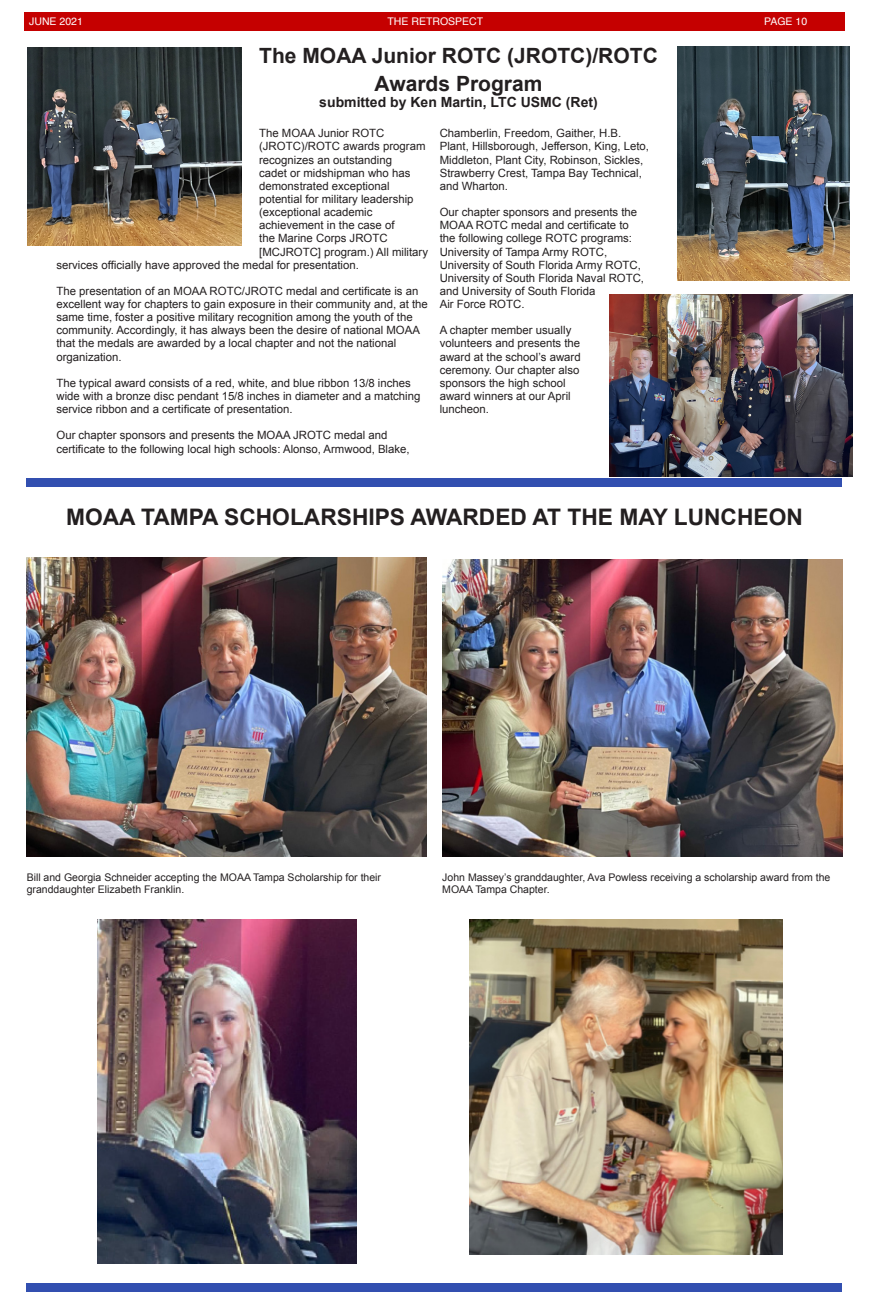
<style>
.page{position:relative;width:869px;height:1303px;background:#fff}
.page>*{position:absolute;margin:0;border:0;box-sizing:border-box;transform-origin:0 0}
.t1{font:700 22.75px "Arial";color:#231f20}
.t2{font:700 21px/27.3px "Arial";color:#231f20;text-align:center}
.t3{font:700 14px "Arial";color:#231f20}
.t4{font:11.38px/13.1px "Arial";color:#231f20}
.t5{font:10.5px/12.6px "Arial";color:#231f20}
.t6{font:10.5px "Helvetica";color:#fff}
</style>
<div class="page">
<div style="left:24px;top:12px;width:820px;height:18px;background:#c50000"></div>
<div style="left:27px;top:1283px;width:814px;height:9px;background:#324fb0"></div>
<div style="left:27px;top:478px;width:814px;height:8px;background:#324fb0"></div>
<img style="left:27px;top:558px;width:399px;height:298px">
<img style="left:442px;top:559px;width:399px;height:297px">
<img style="left:97px;top:919px;width:259px;height:344px">
<img style="left:469px;top:919px;width:313px;height:335px">
<img style="left:27px;top:48px;width:214px;height:198px">
<img style="left:609px;top:294px;width:243px;height:182px">
<img style="left:677px;top:46px;width:171px;height:234px">
<p class="t6" style="left:29px;top:13px;width:55px">JUNE 2021</p>
<p class="t6" style="left:387px;top:13px;width:97px">THE RETROSPECT</p>
<p class="t6" style="left:763px;top:13px;width:44px">PAGE 10</p>
<p class="t2" style="left:259px;top:43px;width:400px">The MOAA Junior ROTC (JROTC)/ROTC<br>Awards Program</p>
<p class="t3" style="left:319px;top:93px;width:280px">submitted by Ken Martin, LTC USMC (Ret)</p>
<p class="t4" style="left:259px;top:127px;width:127px">The MOAA Junior ROTC</p>
<p class="t4" style="left:259px;top:140px;width:168px">(JROTC)/ROTC awards program</p>
<p class="t4" style="left:259px;top:153px;width:134px">recognizes an outstanding</p>
<p class="t4" style="left:259px;top:166px;width:153px">cadet or midshipman who has</p>
<p class="t4" style="left:259px;top:179px;width:132px">demonstrated exceptional</p>
<p class="t4" style="left:259px;top:192px;width:156px">potential for military leadership</p>
<p class="t4" style="left:259px;top:206px;width:115px">(exceptional academic</p>
<p class="t4" style="left:259px;top:219px;width:137px">achievement in the case of</p>
<p class="t4" style="left:259px;top:232px;width:130px">the Marine Corps JROTC</p>
<p class="t4" style="left:259px;top:245px;width:170px">[MCJROTC] program.) All military</p>
<p class="t4" style="left:56px;top:258px;width:304px">services officially have approved the medal for presentation.</p>
<p class="t4" style="left:56px;top:284px;width:373px">The presentation of an MOAA ROTC/JROTC medal and certificate is an excellent way for chapters to gain exposure in their community and, at the same time, foster a positive military recognition among the youth of the community. Accordingly, it has always been the desire of national MOAA that the medals are awarded by a local chapter and not the national organization.</p>
<p class="t4" style="left:56px;top:376px;width:365px">The typical award consists of a red, white, and blue ribbon 13/8 inches wide with a bronze disc pendant 15/8 inches in diameter and a matching service ribbon and a certificate of presentation.</p>
<p class="t4" style="left:56px;top:429px;width:354px">Our chapter sponsors and presents the MOAA JROTC medal and certificate to the following local high schools: Alonso, Armwood, Blake,</p>
<p class="t4" style="left:439px;top:127px;width:211px">Chamberlin, Freedom, Gaither, H.B.<br>Plant, Hillsborough, Jefferson, King, Leto, Middleton, Plant City, Robinson, Sickles, Strawberry Crest, Tampa Bay Technical, and Wharton.</p>
<p class="t4" style="left:439px;top:206px;width:206px">Our chapter sponsors and presents the MOAA ROTC medal and certificate to the following college ROTC programs:<br>University of Tampa Army ROTC, University of South Florida Army ROTC, University of South Florida Naval ROTC, and University of South Florida<br>Air Force ROTC.</p>
<p class="t4" style="left:439px;top:324px;width:142px">A chapter member usually volunteers and presents the award at the school’s award ceremony. Our chapter also sponsors the high school award winners at our April luncheon.</p>
<p class="t1" style="left:66px;top:502px;width:738px">MOAA TAMPA SCHOLARSHIPS AWARDED AT THE MAY LUNCHEON</p>
<p class="t5" style="left:27px;top:870px;width:356px">Bill and Georgia Schneider accepting the MOAA Tampa Scholarship for their granddaughter Elizabeth Franklin.</p>
<p class="t5" style="left:442px;top:870px;width:389px">John Massey’s granddaughter, Ava Powless receiving a scholarship award from the<br>MOAA Tampa Chapter.</p>
</div>
